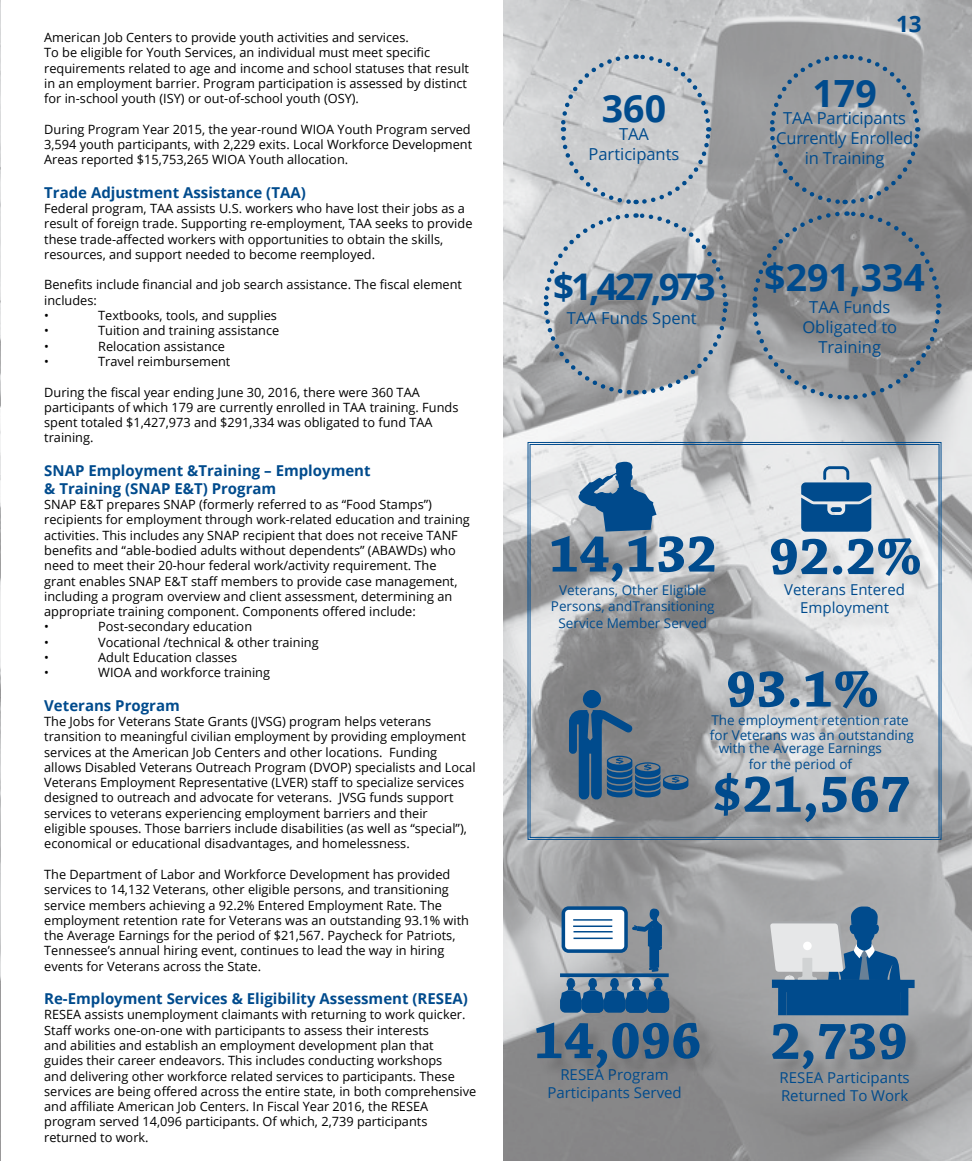
<style>
.page{position:relative;width:972px;height:1161px;background:#fff}
.page>*{position:absolute;margin:0;border:0;box-sizing:border-box;transform-origin:0 0}
.t1{font:700 54px "Chaparral Pro";color:#004b8d}
.t2{font:700 37.5px "Open Sans";color:#004b8d}
.t3{font:700 36.75px "Open Sans";letter-spacing:-.08em;color:#004b8d}
.t4{font:700 22.5px "Open Sans";color:#004b8d}
.t5{font:16.5px/19.8px "Open Sans";color:#004b8d;text-align:center}
.t6{font:700 15px/18px "Open Sans";color:#004b8d}
.t7{font:15px/18px "Open Sans";color:#004b8d;text-align:center}
.t8{font:13.5px/16.2px "Open Sans";color:#004b8d;text-align:center}
.t9{font:12.75px/15.3px "Open Sans";color:#000}
</style>
<div class="page">
<img style="left:0;top:0;width:1px;height:1161px">
<img style="left:503px;top:0;width:469px;height:1161px">
<svg style="left:541px;top:52px;width:189px;height:345px;background:#b5b8bb"></svg>
<div style="left:539px;top:1026px;width:179px;height:61px;background:#000;opacity:.15"></div>
<div style="left:560px;top:996px;width:22px;height:17px;background:#004b8d;border-radius:5px"></div>
<div style="left:582px;top:996px;width:22px;height:17px;background:#004b8d;border-radius:5px"></div>
<div style="left:604px;top:996px;width:22px;height:17px;background:#004b8d;border-radius:5px"></div>
<div style="left:626px;top:996px;width:21px;height:17px;background:#004b8d;border-radius:5px"></div>
<svg style="left:560px;top:978px;width:109px;height:24px"></svg>
<div style="left:647px;top:996px;width:22px;height:17px;background:#004b8d;border-radius:5px"></div>
<svg style="left:560px;top:973px;width:109px;height:4px"></svg>
<svg style="left:562px;top:906px;width:100px;height:66px"></svg>
<hr style="left:573px;top:926px;width:39px;height:1px;background:#004b8d">
<hr style="left:574px;top:931px;width:39px;height:1px;background:#004b8d">
<hr style="left:574px;top:938px;width:39px;height:1px;background:#004b8d">
<hr style="left:573px;top:919px;width:39px;height:2px;background:#004b8d">
<div style="left:775px;top:1026px;width:149px;height:61px;background:#000;opacity:.15"></div>
<div style="left:772px;top:980px;width:143px;height:8px;background:#004b8d"></div>
<svg style="left:770px;top:907px;width:138px;height:108px;background:#678baa"></svg>
<div style="left:803px;top:942px;width:9px;height:8px;background:#fff;border-radius:50%"></div>
<svg style="left:750px;top:52px;width:193px;height:350px;background:#909295"></svg>
<svg style="left:527px;top:441px;width:415px;height:399px;background:#adb4ba"></svg>
<p class="t9" style="left:44px;top:29px;width:426px">American Job Centers to provide youth activities and services.<br>To be eligible for Youth Services, an individual must meet specific requirements related to age and income and school statuses that result in an employment barrier. Program participation is assessed by distinct for in-school youth (ISY) or out-of-school youth (OSY).</p>
<p class="t9" style="left:44px;top:121px;width:430px">During Program Year 2015, the year-round WIOA Youth Program served<br>3,594 youth participants, with 2,229 exits. Local Workforce Development<br>Areas reported $15,753,265 WIOA Youth allocation.</p>
<p class="t6" style="left:44px;top:183px;width:263px">Trade Adjustment Assistance (TAA)</p>
<p class="t9" style="left:44px;top:200px;width:430px">Federal program, TAA assists U.S. workers who have lost their jobs as a result of foreign trade. Supporting re-employment, TAA seeks to provide these trade-affected workers with opportunities to obtain the skills, resources, and support needed to become reemployed.</p>
<p class="t9" style="left:44px;top:277px;width:419px">Benefits include financial and job search assistance. The fiscal element includes:<br>•</p>
<p class="t9" style="left:98px;top:307px;width:180px">Textbooks, tools, and supplies</p>
<p class="t9" style="left:44px;top:323px;width:6px">•</p>
<p class="t9" style="left:98px;top:323px;width:183px">Tuition and training assistance</p>
<p class="t9" style="left:44px;top:338px;width:6px">•</p>
<p class="t9" style="left:98px;top:338px;width:128px">Relocation assistance</p>
<p class="t9" style="left:44px;top:353px;width:6px">•</p>
<p class="t9" style="left:98px;top:353px;width:134px">Travel reimbursement</p>
<p class="t9" style="left:44px;top:384px;width:416px">During the fiscal year ending June 30, 2016, there were 360 TAA participants of which 179 are currently enrolled in TAA training. Funds spent totaled $1,427,973 and $291,334 was obligated to fund TAA training.</p>
<p class="t6" style="left:44px;top:461px;width:328px">SNAP Employment &amp;Training – Employment &amp; Training (SNAP E&amp;T) Program</p>
<p class="t9" style="left:44px;top:496px;width:427px">SNAP E&amp;T prepares SNAP (formerly referred to as “Food Stamps”) recipients for employment through work-related education and training activities. This includes any SNAP recipient that does not receive TANF benefits and “able-bodied adults without dependents” (ABAWDs) who need to meet their 20-hour federal work/activity requirement. The grant enables SNAP E&amp;T staff members to provide case management, including a program overview and client assessment, determining an appropriate training component. Components offered include:<br>•</p>
<p class="t9" style="left:98px;top:619px;width:155px">Post-secondary education</p>
<p class="t9" style="left:44px;top:634px;width:6px">•</p>
<p class="t9" style="left:98px;top:634px;width:222px">Vocational /technical &amp; other training</p>
<p class="t9" style="left:44px;top:649px;width:6px">•</p>
<p class="t9" style="left:98px;top:649px;width:141px">Adult Education classes</p>
<p class="t9" style="left:44px;top:665px;width:6px">•</p>
<p class="t9" style="left:98px;top:665px;width:173px">WIOA and workforce training</p>
<p class="t6" style="left:44px;top:696px;width:137px">Veterans Program</p>
<p class="t9" style="left:44px;top:713px;width:433px">The Jobs for Veterans State Grants (JVSG) program helps veterans transition to meaningful civilian employment by providing employment services at the American Job Centers and other locations. Funding allows Disabled Veterans Outreach Program (DVOP) specialists and Local Veterans Employment Representative (LVER) staff to specialize services designed to outreach and advocate for veterans. JVSG funds support services to veterans experiencing employment barriers and their<br>eligible spouses. Those barriers include disabilities (as well as “special”), economical or educational disadvantages, and homelessness.</p>
<p class="t9" style="left:44px;top:866px;width:426px">The Department of Labor and Workforce Development has provided services to 14,132 Veterans, other eligible persons, and transitioning service members achieving a 92.2% Entered Employment Rate. The employment retention rate for Veterans was an outstanding 93.1% with the Average Earnings for the period of $21,567. Paycheck for Patriots, Tennessee’s annual hiring event, continues to lead the way in hiring events for Veterans across the State.</p>
<p class="t6" style="left:44px;top:989px;width:425px">Re-Employment Services &amp; Eligibility Assessment (RESEA)</p>
<p class="t9" style="left:44px;top:1007px;width:434px">RESEA assists unemployment claimants with returning to work quicker.<br>Staff works one-on-one with participants to assess their interests<br>and abilities and establish an employment development plan that<br>guides their career endeavors. This includes conducting workshops<br>and delivering other workforce related services to participants. These services are being offered across the entire state, in both comprehensive and affiliate American Job Centers. In Fiscal Year 2016, the RESEA program served 14,096 participants. Of which, 2,739 participants returned to work.</p>
<h2 class="t2" style="left:602px;top:82px;width:66px">360</h2>
<p class="t5" style="left:589px;top:124px;width:92px">TAA<br>Participants</p>
<h3 class="t3" style="left:553px;top:261px;width:164px">$1,427,973</h3>
<p class="t5" style="left:567px;top:308px;width:131px">TAA Funds Spent</p>
<h3 class="t4" style="left:896px;top:8px;width:27px">13</h3>
<h2 class="t2" style="left:813px;top:67px;width:66px">179</h2>
<p class="t5" style="left:776px;top:108px;width:138px">TAA Participants<br>Currently Enrolled in Training</p>
<h2 class="t2" style="left:764px;top:251px;width:162px">$291,334</h2>
<p class="t5" style="left:802px;top:297px;width:96px">TAA Funds<br>Obligated to<br>Training</p>
<h1 class="t1" style="left:549px;top:523px;width:170px">14,132</h1>
<p class="t8" style="left:551px;top:582px;width:165px">Veterans, Other Eligible<br>Persons, andTransitioning<br>Service Member Served</p>
<h1 class="t1" style="left:769px;top:525px;width:155px">92.2%</h1>
<p class="t7" style="left:784px;top:581px;width:122px">Veterans Entered<br>Employment</p>
<h1 class="t1" style="left:726px;top:658px;width:155px">93.1%</h1>
<p class="t8" style="left:719px;top:729px;width:197px;line-height:12.3px;text-align:left;text-indent:-9px">for Veterans was an outstanding with the Average Earnings</p>
<p class="t8" style="left:749px;top:756px;width:105px">for the period of</p>
<h1 class="t1" style="left:712px;top:763px;width:200px">$21,567</h1>
<p class="t8" style="left:711px;top:712px;width:199px">The employment retention rate</p>
<h1 class="t1" style="left:533px;top:1009px;width:170px">14,096</h1>
<h1 class="t1" style="left:770px;top:1010px;width:139px">2,739</h1>
<p class="t7" style="left:780px;top:1068px;width:132px;text-align:left">RESEA Participants<br>Returned To Work</p>
<p class="t7" style="left:547px;top:1066px;width:136px">RESEA Program<br>Participants Served</p>
</div>
